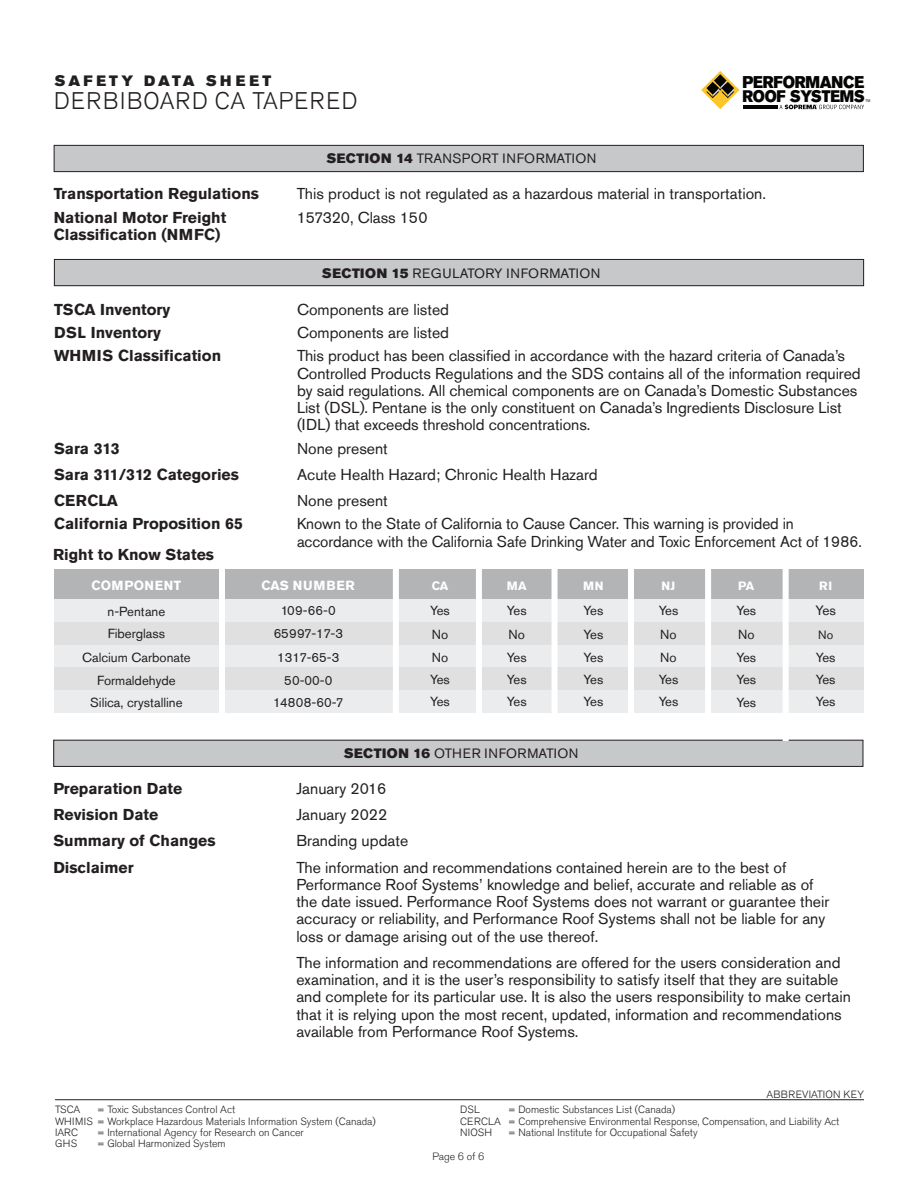
<style>
.page{position:relative;width:918px;height:1188px;background:#fff}
.page>*{position:absolute;margin:0;border:0;box-sizing:border-box;transform-origin:0 0}
.t1{font:300 24px "Akzidenz Grotesk Std";letter-spacing:.065em;color:#231f20;scale:.95 1}
.t2{font:16.95px "Akzidenz Grotesk Std Super";letter-spacing:-.01em;color:#050504;scale:.9 1}
.t3{font:16.65px "Akzidenz Grotesk Std Super";letter-spacing:-.02em;color:#050504;scale:.9 1}
.t4{font:15.75px/17.2px "Akzidenz Grotesk Std";color:#231f20}
.t5{font:700 15.75px "Akzidenz Grotesk Std";color:#231f20}
.t6{font:15px "Akzidenz Grotesk Std Super";letter-spacing:.215em;color:#231f20}
.t7{font:13.5px "Akzidenz Grotesk Std";letter-spacing:.035em;color:#231f20}
.t8{font:13.2px "Akzidenz Grotesk Std";color:#231f20}
.t9{font:700 13.2px "Akzidenz Grotesk Std";letter-spacing:.055em;color:#fff}
.t10{font:700 13.2px "Akzidenz Grotesk Std";letter-spacing:.025em;color:#fff}
.t11{font:700 12px "Akzidenz Grotesk Std";letter-spacing:.025em;color:#fff}
.t12{font:12px "Akzidenz Grotesk Std";color:#231f20}
.t13{font:300 10.5px "Akzidenz Grotesk Std";color:#231f20}
.t14{font:3.9px "Akzidenz Grotesk Std";color:#050504;scale:.9 1}
.s1{font-family:"Akzidenz Grotesk Std Super"}
</style>
<div class="page">
<svg style="left:701px;top:71px;width:38px;height:38px"></svg>
<svg style="left:779px;top:105px;width:85px;height:4px"></svg>
<hr style="left:743px;top:109px;width:34px;height:1px;background:#050504">
<hr style="left:743px;top:105px;width:34px;height:3px;background:#050504">
<div style="left:54px;top:740px;width:809px;height:26px;background:#c7c8ca"></div>
<div style="left:53px;top:740px;width:810px;height:27px;border:1px solid #231f20"></div>
<div style="left:54px;top:259px;width:810px;height:27px;background:#c7c8ca"></div>
<div style="left:54px;top:259px;width:810px;height:27px;border:1px solid #231f20"></div>
<div style="left:54px;top:145px;width:809px;height:27px;background:#c7c8ca"></div>
<div style="left:54px;top:145px;width:810px;height:27px;border:1px solid #231f20"></div>
<div style="left:783px;top:566px;width:6px;height:175px;background:#fff"></div>
<svg style="left:54px;top:569px;width:810px;height:144px;background:#dcddde"></svg>
<div style="left:552px;top:565px;width:6px;height:156px;background:#fff"></div>
<div style="left:219px;top:565px;width:6px;height:155px;background:#fff"></div>
<div style="left:393px;top:566px;width:6px;height:151px;background:#fff"></div>
<div style="left:476px;top:567px;width:6px;height:150px;background:#fff"></div>
<hr style="left:55px;top:1099px;width:809px;height:1px;background:#231f20">
<p class="t6" style="left:55px;top:72px;width:218px">SAFETY DATA SHEET</p>
<p class="t2" style="left:742px;top:72px;width:137px">PERFORMANCE</p>
<p class="t3" style="left:743px;top:86px;width:137px">ROOF SYSTEMS</p>
<p class="t14" style="left:866px;top:98px;width:7px">TM</p>
<h1 class="t1" style="left:54px;top:87px;width:321px">DERBIBOARD CA TAPERED</h1>
<p class="t7" style="left:326px;top:151px;width:272px"><span class="s1">SECTION 14</span> TRANSPORT INFORMATION</p>
<p class="t5" style="left:54px;top:185px;width:207px">Transportation Regulations</p>
<p class="t4" style="left:297px;top:185px;width:471px">This product is not regulated as a hazardous material in transportation.</p>
<p class="t5" style="left:54px;top:208px;width:174px">National Motor Freight</p>
<p class="t4" style="left:297px;top:208px;width:132px">157320, Class 150</p>
<p class="t5" style="left:54px;top:225px;width:168px">Classification (NMFC)</p>
<p class="t7" style="left:322px;top:265px;width:280px"><span class="s1">SECTION 15</span> REGULATORY INFORMATION</p>
<p class="t5" style="left:54px;top:300px;width:118px">TSCA Inventory</p>
<p class="t4" style="left:297px;top:301px;width:154px">Components are listed</p>
<p class="t5" style="left:54px;top:323px;width:108px">DSL Inventory</p>
<p class="t4" style="left:297px;top:324px;width:154px">Components are listed</p>
<p class="t5" style="left:54px;top:347px;width:169px">WHMIS Classification</p>
<p class="t4" style="left:297px;top:347px;width:565px">This product has been classified in accordance with the hazard criteria of Canada’s Controlled Products Regulations and the SDS contains all of the information required by said regulations. All chemical components are on Canada’s Domestic Substances List (DSL). Pentane is the only constituent on Canada’s Ingredients Disclosure List (IDL) that exceeds threshold concentrations.</p>
<p class="t5" style="left:54px;top:439px;width:67px">Sara 313</p>
<p class="t4" style="left:297px;top:439px;width:92px">None present</p>
<p class="t5" style="left:54px;top:465px;width:187px">Sara 311/312 Categories</p>
<p class="t4" style="left:297px;top:466px;width:302px">Acute Health Hazard; Chronic Health Hazard</p>
<p class="t5" style="left:54px;top:491px;width:66px">CERCLA</p>
<p class="t4" style="left:297px;top:492px;width:92px">None present</p>
<p class="t5" style="left:54px;top:515px;width:190px">California Proposition 65</p>
<p class="t4" style="left:297px;top:515px;width:566px">Known to the State of California to Cause Cancer. This warning is provided in accordance with the California Safe Drinking Water and Toxic Enforcement Act of 1986.</p>
<p class="t5" style="left:53px;top:545px;width:163px">Right to Know States</p>
<p class="t10" style="left:92px;top:577px;width:91px">COMPONENT</p>
<p class="t8" style="left:108px;top:603px;width:59px">n-Pentane</p>
<p class="t8" style="left:108px;top:626px;width:59px">Fiberglass</p>
<p class="t8" style="left:82px;top:650px;width:110px">Calcium Carbonate</p>
<p class="t8" style="left:97px;top:672px;width:80px">Formaldehyde</p>
<p class="t8" style="left:90px;top:695px;width:94px">Silica, crystalline</p>
<p class="t9" style="left:262px;top:577px;width:95px">CAS NUMBER</p>
<p class="t8" style="left:281px;top:603px;width:56px">109-66-0</p>
<p class="t8" style="left:274px;top:626px;width:71px">65997-17-3</p>
<p class="t8" style="left:277px;top:650px;width:64px">1317-65-3</p>
<p class="t8" style="left:284px;top:672px;width:50px">50-00-0</p>
<p class="t8" style="left:273px;top:695px;width:72px">14808-60-7</p>
<p class="t11" style="left:432px;top:579px;width:18px">CA</p>
<p class="t8" style="left:430px;top:603px;width:21px">Yes</p>
<p class="t8" style="left:432px;top:626px;width:18px">No</p>
<p class="t8" style="left:432px;top:649px;width:18px">No</p>
<p class="t8" style="left:430px;top:671px;width:21px">Yes</p>
<p class="t8" style="left:430px;top:694px;width:21px">Yes</p>
<p class="t11" style="left:507px;top:579px;width:21px">MA</p>
<p class="t8" style="left:507px;top:603px;width:21px">Yes</p>
<p class="t8" style="left:509px;top:626px;width:18px">No</p>
<p class="t8" style="left:507px;top:649px;width:21px">Yes</p>
<p class="t8" style="left:507px;top:671px;width:21px">Yes</p>
<p class="t8" style="left:507px;top:694px;width:21px">Yes</p>
<p class="t11" style="left:583px;top:579px;width:22px">MN</p>
<p class="t8" style="left:584px;top:603px;width:21px">Yes</p>
<p class="t8" style="left:584px;top:626px;width:21px">Yes</p>
<p class="t8" style="left:584px;top:649px;width:21px">Yes</p>
<p class="t8" style="left:584px;top:671px;width:21px">Yes</p>
<p class="t8" style="left:584px;top:694px;width:21px">Yes</p>
<p class="t7" style="left:344px;top:746px;width:236px"><span class="s1">SECTION 16</span> OTHER INFORMATION</p>
<p class="t11" style="left:661px;top:579px;width:15px">NJ</p>
<p class="t8" style="left:659px;top:603px;width:21px">Yes</p>
<p class="t8" style="left:660px;top:626px;width:18px">No</p>
<p class="t8" style="left:660px;top:649px;width:18px">No</p>
<p class="t8" style="left:659px;top:671px;width:21px">Yes</p>
<p class="t8" style="left:659px;top:694px;width:21px">Yes</p>
<p class="t11" style="left:738px;top:579px;width:18px">PA</p>
<p class="t8" style="left:736px;top:603px;width:21px">Yes</p>
<p class="t8" style="left:738px;top:626px;width:18px">No</p>
<p class="t8" style="left:736px;top:649px;width:21px">Yes</p>
<p class="t8" style="left:736px;top:671px;width:21px">Yes</p>
<p class="t8" style="left:736px;top:694px;width:21px">Yes</p>
<p class="t11" style="left:819px;top:579px;width:14px">RI</p>
<p class="t7" style="left:816px;top:603px;width:22px">Yes</p>
<p class="t12" style="left:818px;top:627px;width:16px">No</p>
<p class="t8" style="left:816px;top:649px;width:21px">Yes</p>
<p class="t8" style="left:816px;top:671px;width:21px">Yes</p>
<p class="t8" style="left:816px;top:694px;width:21px">Yes</p>
<p class="t5" style="left:53px;top:779px;width:130px">Preparation Date</p>
<p class="t4" style="left:296px;top:780px;width:92px">January 2016</p>
<p class="t5" style="left:53px;top:806px;width:106px">Revision Date</p>
<p class="t4" style="left:296px;top:806px;width:92px">January 2022</p>
<p class="t5" style="left:53px;top:832px;width:164px">Summary of Changes</p>
<p class="t4" style="left:296px;top:832px;width:113px">Branding update</p>
<p class="t5" style="left:53px;top:858px;width:82px">Disclaimer</p>
<p class="t4" style="left:296px;top:858px;width:535px">The information and recommendations contained herein are to the best of Performance Roof Systems’ knowledge and belief, accurate and reliable as of the date issued. Performance Roof Systems does not warrant or guarantee their accuracy or reliability, and Performance Roof Systems shall not be liable for any loss or damage arising out of the use thereof.</p>
<p class="t4" style="left:296px;top:954px;width:556px">The information and recommendations are offered for the users consideration and examination, and it is the user’s responsibility to satisfy itself that they are suitable and complete for its particular use. It is also the users responsibility to make certain that it is relying upon the most recent, updated, information and recommendations available from Performance Roof Systems.</p>
<p class="t13" style="left:767px;top:1088px;width:99px">ABBREVIATION KEY</p>
<p class="t13" style="left:55px;top:1104px;width:27px">TSCA</p>
<p class="t13" style="left:97px;top:1104px;width:140px">= Toxic Substances Control Act</p>
<p class="t13" style="left:460px;top:1104px;width:21px">DSL</p>
<p class="t13" style="left:508px;top:1104px;width:169px">= Domestic Substances List (Canada)</p>
<p class="t13" style="left:55px;top:1115px;width:322px">WHIMIS = Workplace Hazardous Materials Information System (Canada)</p>
<p class="t13" style="left:460px;top:1115px;width:381px">CERCLA = Comprehensive Environmental Response, Compensation, and Liability Act</p>
<p class="t13" style="left:55px;top:1126px;width:25px">IARC</p>
<p class="t13" style="left:97px;top:1126px;width:208px">= International Agency for Research on Cancer</p>
<p class="t13" style="left:460px;top:1126px;width:34px">NIOSH</p>
<p class="t13" style="left:508px;top:1126px;width:191px">= National Institute for Occupational Safety</p>
<p class="t13" style="left:55px;top:1138px;width:24px">GHS</p>
<p class="t13" style="left:97px;top:1138px;width:130px">= Global Harmonized System</p>
<p class="t13" style="left:433px;top:1151px;width:53px">Page 6 of 6</p>
</div>
